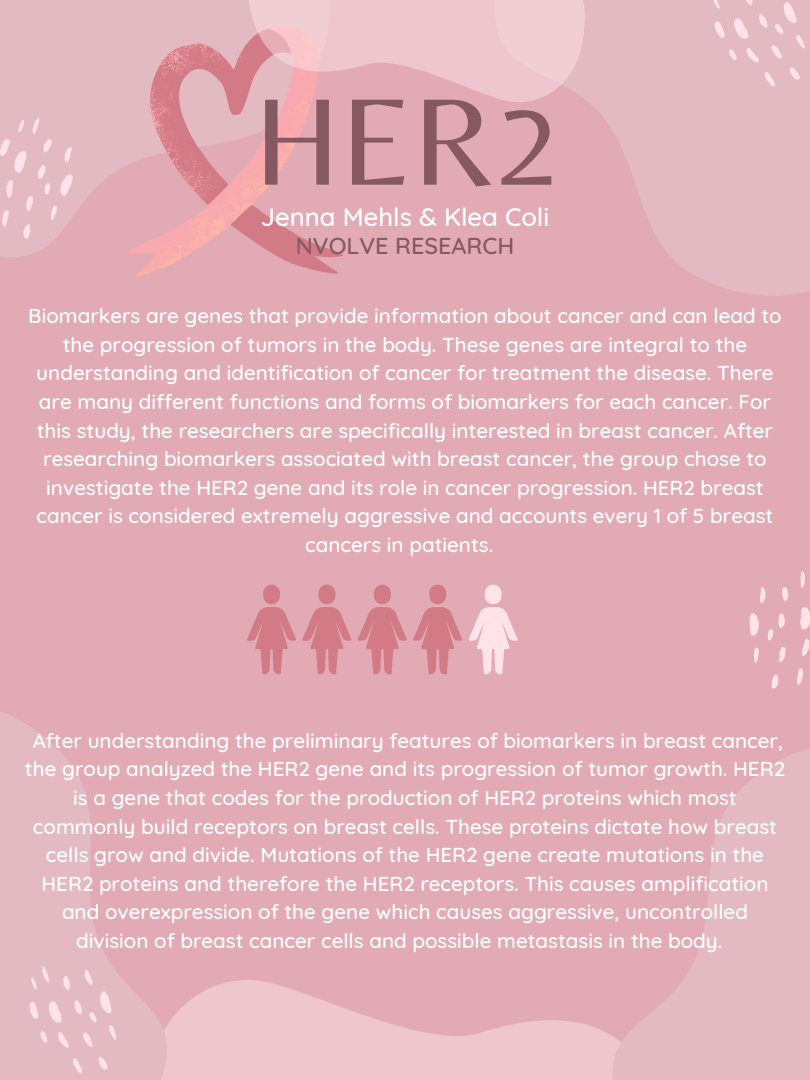
<style>
.page{position:relative;width:810px;height:1080px;background:#e1aab4}
.page>*{position:absolute;margin:0;border:0;box-sizing:border-box;transform-origin:0 0}
.t1{font:128.31px "Belleza";color:#865861}
.t2{font:500 25.62px "Quicksand";color:#fff}
.t3{font:500 23.44px "Quicksand";color:#865861}
.t4{font:500 20.56px/28.6px "Quicksand";color:#fff;text-align:center}
</style>
<div class="page">
<svg style="left:596px;top:0;width:214px;height:296px;fill:#e4bac2"></svg>
<svg style="left:0;top:0;width:235px;height:257px;fill:#e4bac2"></svg>
<svg style="left:318px;top:245px;width:25px;height:29px"></svg>
<svg style="left:129px;top:26px;width:189px;height:251px"></svg>
<svg style="left:191px;top:980px;width:384px;height:100px;fill:#efc6cd"></svg>
<svg style="left:0;top:712px;width:191px;height:368px;fill:#e4bac2"></svg>
<svg style="left:575px;top:749px;width:235px;height:331px;fill:#e4bac2"></svg>
<svg style="left:235px;top:0;width:366px;height:108px;fill:#efc6cd"></svg>
<svg style="left:0;top:117px;width:76px;height:123px"></svg>
<svg style="left:72px;top:1057px;width:11px;height:18px"></svg>
<svg style="left:98px;top:1056px;width:10px;height:15px"></svg>
<svg style="left:28px;top:966px;width:89px;height:83px"></svg>
<svg style="left:800px;top:607px;width:10px;height:23px"></svg>
<svg style="left:802px;top:638px;width:8px;height:18px"></svg>
<svg style="left:797px;top:668px;width:7px;height:17px"></svg>
<svg style="left:771px;top:674px;width:8px;height:15px"></svg>
<svg style="left:760px;top:587px;width:6px;height:17px"></svg>
<svg style="left:782px;top:587px;width:7px;height:15px"></svg>
<svg style="left:800px;top:571px;width:5px;height:17px"></svg>
<svg style="left:749px;top:613px;width:37px;height:50px"></svg>
<svg style="left:712px;top:0;width:93px;height:89px"></svg>
<svg style="left:247px;top:585px;width:215px;height:89px"></svg>
<svg style="left:469px;top:585px;width:49px;height:89px"></svg>
<p class="t1" style="left:254px;top:66px;width:306px">HER2</p>
<p class="t2" style="left:261px;top:200px;width:290px">Jenna Mehls &amp; Klea Coli</p>
<p class="t3" style="left:296px;top:231px;width:220px">NVOLVE RESEARCH</p>
<p class="t4" style="left:28px;top:301px;width:755px">Biomarkers are genes that provide information about cancer and can lead to the progression of tumors in the body. These genes are integral to the understanding and identification of cancer for treatment the disease. There are many different functions and forms of biomarkers for each cancer. For this study, the researchers are specifically interested in breast cancer. After researching biomarkers associated with breast cancer, the group chose to investigate the HER2 gene and its role in cancer progression. HER2 breast cancer is considered extremely aggressive and accounts every 1 of 5 breast cancers in patients.</p>
<p class="t4" style="left:25px;top:726px;width:762px">After understanding the preliminary features of biomarkers in breast cancer, the group analyzed the HER2 gene and its progression of tumor growth. HER2 is a gene that codes for the production of HER2 proteins which most commonly build receptors on breast cells. These proteins dictate how breast cells grow and divide. Mutations of the HER2 gene create mutations in the HER2 proteins and therefore the HER2 receptors. This causes amplification and overexpression of the gene which causes aggressive, uncontrolled division of breast cancer cells and possible metastasis in the body.</p>
</div>
